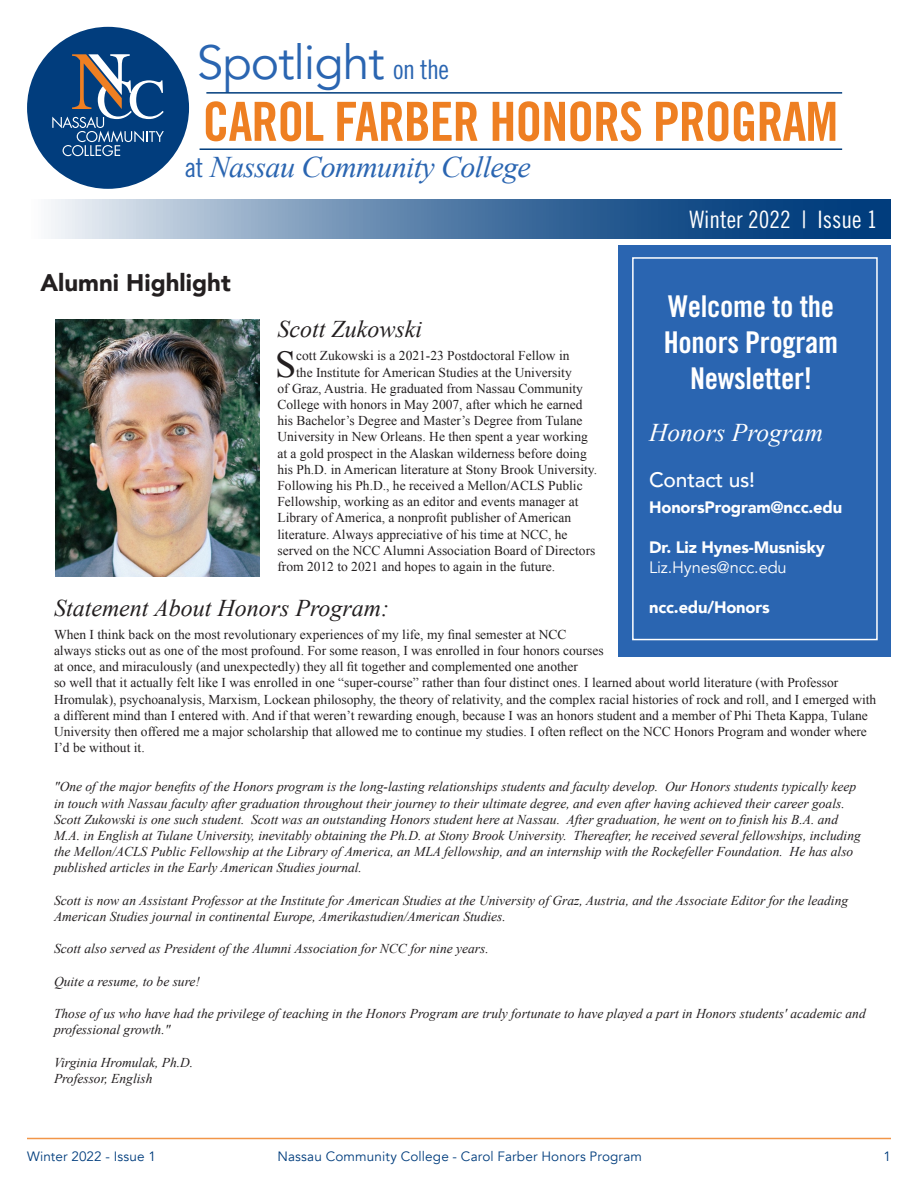
<style>
.page{position:relative;width:918px;height:1188px;background:#fff}
.page>*{position:absolute;margin:0;border:0;box-sizing:border-box;transform-origin:0 0}
.t1{font:54px "Trade Gothic Bold Cond Twenty";letter-spacing:-.02em;color:#ee7f22}
.t2{font:48px "Avenir";letter-spacing:-.02em;color:#2a65b1}
.t3{font:37.95px "Times New Roman";color:#231f20}
.t4{font:30px/36px "Trade Gothic Bold Cond Twenty";letter-spacing:-.01em;color:#fff;text-align:center}
.t5{font:italic 30px "Times New Roman";letter-spacing:-.02em;color:#2a65b1}
.t6{font:italic 25.5px "Times New Roman";color:#fff}
.t7{font:italic 24px "Times New Roman";color:#231f20}
.t8{font:24px "Trade Gothic Cond Eighteen";color:#fff}
.t9{font:900 24px "Avenir";color:#231f20}
.t10{font:500 21px "Avenir";letter-spacing:-.01em;color:#fff}
.t11{font:900 16.5px "Avenir";letter-spacing:-.01em;color:#fff}
.t12{font:16.5px "Avenir";letter-spacing:-.01em;color:#fff}
.t13{font:13.5px/16.2px "Times New Roman";color:#231f20}
.t14{font:italic 13.5px/16.2px "Times New Roman";color:#231f20}
.t15{font:13.5px "Avenir";letter-spacing:.01em;color:#013d7d}
.s1{font-family:"Trade Gothic Cond Eighteen";font-size:27px}
.s2{font-family:"Trade Gothic Cond Eighteen";font-style:normal;font-size:27px}
</style>
<div class="page">
<hr style="left:200px;top:148px;width:642px;height:2px;background:#013d7d">
<hr style="left:206px;top:92px;width:636px;height:2px;background:#013d7d">
<div style="left:27px;top:27px;width:162px;height:162px;background:#013d7d;border-radius:50%"></div>
<svg style="left:52px;top:54px;width:112px;height:102px"></svg>
<svg style="left:51px;top:199px;width:840px;height:40px;background:#5b81aa"></svg>
<hr style="left:27px;top:1138px;width:864px;height:1px;background:#f29648">
<img style="left:55px;top:319px;width:204px;height:258px">
<div style="left:619px;top:245px;width:272px;height:412px;background:#2a65b1"></div>
<div style="left:632px;top:257px;width:246px;height:383px;border:2px solid #fff"></div>
<p class="t2" style="left:197px;top:34px;width:254px">Spotlight <span class="s1">on the</span></p>
<p class="t1" style="left:203px;top:89px;width:637px">CAROL FARBER HONORS PROGRAM</p>
<p class="t5" style="left:184px;top:146px;width:348px"><span class="s2">at</span> Nassau Community College</p>
<h3 class="t8" style="left:690px;top:205px;width:189px">Winter 2022 | Issue 1</h3>
<p class="t9" style="left:40px;top:262px;width:192px">Alumni Highlight</p>
<p class="t4" style="left:664px;top:288px;width:176px">Welcome to the<br>Honors Program<br>Newsletter!</p>
<p class="t6" style="left:649px;top:415px;width:176px">Honors Program</p>
<p class="t10" style="left:649px;top:461px;width:108px">Contact us!</p>
<p class="t11" style="left:649px;top:493px;width:195px">HonorsProgram@ncc.edu</p>
<p class="t11" style="left:649px;top:533px;width:177px">Dr. Liz Hynes-Musnisky</p>
<p class="t12" style="left:649px;top:558px;width:139px">Liz.Hynes@ncc.edu</p>
<p class="t11" style="left:649px;top:593px;width:122px">ncc.edu/Honors</p>
<p class="t7" style="left:277px;top:313px;width:146px">Scott Zukowski</p>
<p class="t3" style="left:275px;top:338px;width:23px">S</p>
<p class="t13" style="left:296px;top:347px;width:275px">cott Zukowski is a 2021-23 Postdoctoral Fellow in</p>
<p class="t13" style="left:296px;top:364px;width:277px">the Institute for American Studies at the University</p>
<p class="t13" style="left:277px;top:380px;width:307px">of Graz, Austria. He graduated from Nassau Community</p>
<p class="t13" style="left:277px;top:396px;width:307px">College with honors in May 2007, after which he earned</p>
<p class="t13" style="left:277px;top:412px;width:307px">his Bachelor’s Degree and Master’s Degree from Tulane</p>
<p class="t13" style="left:277px;top:428px;width:312px">University in New Orleans. He then spent a year working</p>
<p class="t13" style="left:277px;top:445px;width:311px">at a gold prospect in the Alaskan wilderness before doing</p>
<p class="t13" style="left:277px;top:461px;width:321px">his Ph.D. in American literature at Stony Brook University.</p>
<p class="t13" style="left:277px;top:477px;width:307px">Following his Ph.D., he received a Mellon/ACLS Public</p>
<p class="t13" style="left:277px;top:493px;width:303px">Fellowship, working as an editor and events manager at</p>
<p class="t13" style="left:277px;top:509px;width:295px">Library of America, a nonprofit publisher of American</p>
<p class="t13" style="left:277px;top:526px;width:292px">literature. Always appreciative of his time at NCC, he</p>
<p class="t13" style="left:277px;top:542px;width:319px">served on the NCC Alumni Association Board of Directors</p>
<p class="t13" style="left:277px;top:558px;width:279px">from 2012 to 2021 and hopes to again in the future.</p>
<p class="t7" style="left:54px;top:591px;width:337px">Statement About Honors Program:</p>
<p class="t13" style="left:54px;top:626px;width:824px">When I think back on the most revolutionary experiences of my life, my final semester at NCC<br>always sticks out as one of the most profound. For some reason, I was enrolled in four honors courses<br>at once, and miraculously (and unexpectedly) they all fit together and complemented one another<br>so well that it actually felt like I was enrolled in one “super-course” rather than four distinct ones. I learned about world literature (with Professor Hromulak), psychoanalysis, Marxism, Lockean philosophy, the theory of relativity, and the complex racial histories of rock and roll, and I emerged with a different mind than I entered with. And if that weren’t rewarding enough, because I was an honors student and a member of Phi Theta Kappa, Tulane University then offered me a major scholarship that allowed me to continue my studies. I often reflect on the NCC Honors Program and wonder where I’d be without it.</p>
<p class="t14" style="left:54px;top:778px;width:808px">"One of the major benefits of the Honors program is the long-lasting relationships students and faculty develop. Our Honors students typically keep in touch with Nassau faculty after graduation throughout their journey to their ultimate degree, and even after having achieved their career goals.<br>Scott Zukowski is one such student. Scott was an outstanding Honors student here at Nassau. After graduation, he went on to finish his B.A. and M.A. in English at Tulane University, inevitably obtaining the Ph.D. at Stony Brook University. Thereafter, he received several fellowships, including the Mellon/ACLS Public Fellowship at the Library of America, an MLA fellowship, and an internship with the Rockefeller Foundation. He has also published articles in the Early American Studies journal.</p>
<p class="t14" style="left:54px;top:892px;width:796px">Scott is now an Assistant Professor at the Institute for American Studies at the University of Graz, Austria, and the Associate Editor for the leading<br>American Studies journal in continental Europe, Amerikastudien/American Studies.</p>
<p class="t14" style="left:54px;top:940px;width:436px">Scott also served as President of the Alumni Association for NCC for nine years.</p>
<p class="t14" style="left:54px;top:973px;width:147px">Quite a resume, to be sure!</p>
<p class="t14" style="left:54px;top:1005px;width:813px">Those of us who have had the privilege of teaching in the Honors Program are truly fortunate to have played a part in Honors students' academic and professional growth."</p>
<p class="t14" style="left:54px;top:1054px;width:141px">Virginia Hromulak, Ph.D.</p>
<p class="t14" style="left:54px;top:1070px;width:100px">Professor, English</p>
<p class="t15" style="left:27px;top:1148px;width:130px">Winter 2022 - Issue 1</p>
<p class="t15" style="left:277px;top:1148px;width:366px">Nassau Community College - Carol Farber Honors Program</p>
<p class="t15" style="left:883px;top:1148px;width:9px">1</p>
</div>
